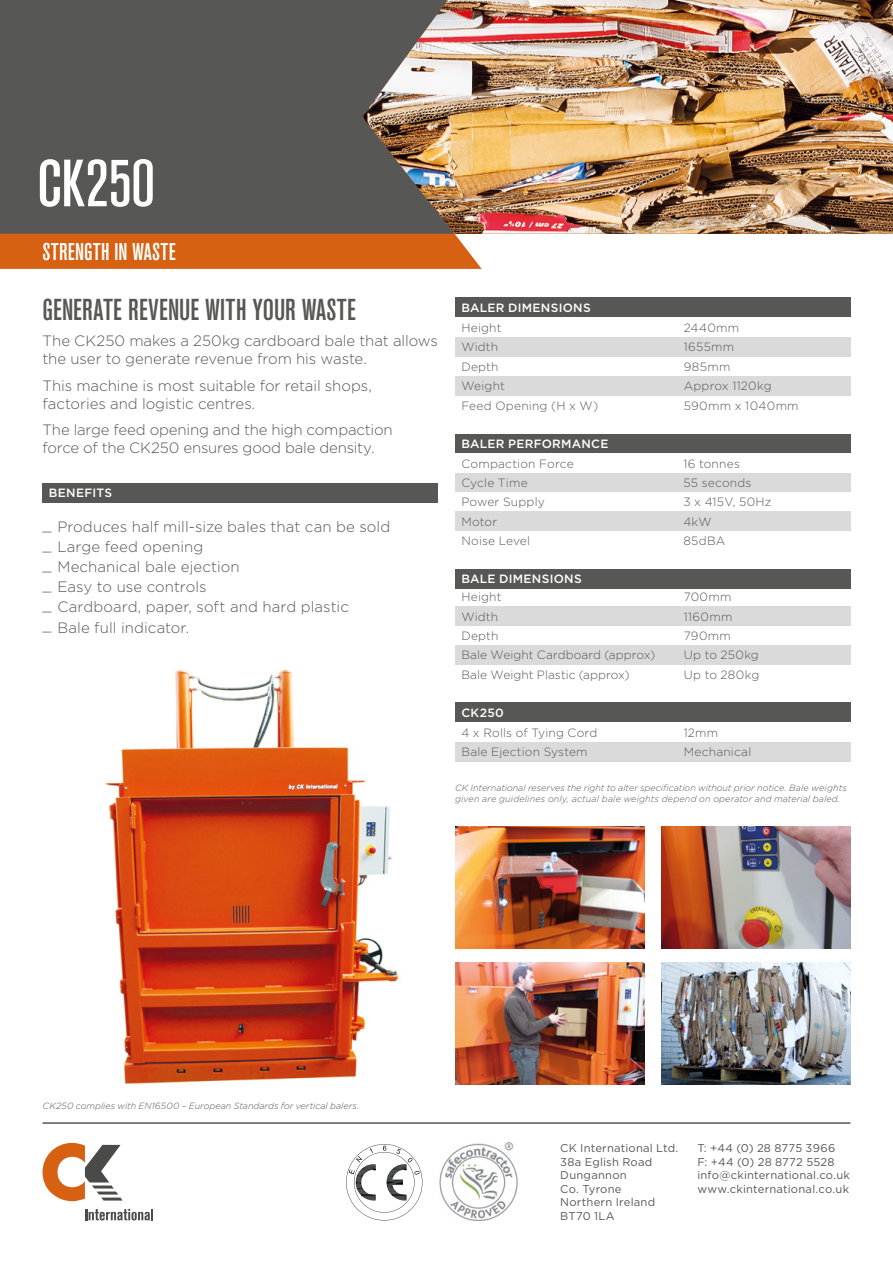
<style>
.page{position:relative;width:893px;height:1263px;background:#fff}
.page>*{position:absolute;margin:0;border:0;box-sizing:border-box;transform-origin:0 0}
.t1{font:500 66px "Akzidenz Grot Con BQ";letter-spacing:-.005em;color:#fff}
.t2{font:500 30px "Akzidenz Grot Con BQ";letter-spacing:.005em;color:#575756}
.t3{font:500 24px "Akzidenz Grot Con BQ";letter-spacing:.01em;color:#fff}
.t4{font:300 15px/20.1px "Gotham";letter-spacing:-.005em;color:#575756}
.t5{font:300 12px "Gotham";letter-spacing:.015em;color:#575756}
.t6{font:500 12px "Gotham";letter-spacing:.025em;color:#fff}
.t7{font:11.25px/13.5px "Gotham";letter-spacing:.02em;color:#575756}
.t8{font:italic 300 9px/11.1px "Gotham";letter-spacing:.005em;color:#575756}
</style>
<div class="page">
<div style="left:0;top:0;width:893px;height:234px;background:#575756"></div>
<img style="left:362px;top:0;width:531px;height:234px">
<hr style="left:43px;top:1123px;width:807px;height:1px;background:#000">
<svg style="left:43px;top:1143px;width:80px;height:58px"></svg>
<svg style="left:85px;top:1209px;width:68px;height:11px"></svg>
<div style="left:0;top:234px;width:482px;height:35px;background:#d76113"></div>
<img style="left:439px;top:1142px;width:79px;height:79px">
<svg style="left:346px;top:1144px;width:76px;height:76px"></svg>
<div style="left:43px;top:483px;width:395px;height:19px;background:#575756"></div>
<img style="left:455px;top:826px;width:189px;height:122px">
<img style="left:455px;top:962px;width:189px;height:122px">
<img style="left:661px;top:826px;width:189px;height:122px">
<img style="left:661px;top:962px;width:189px;height:122px">
<div style="left:455px;top:703px;width:395px;height:19px;background:#575756"></div>
<div style="left:455px;top:743px;width:395px;height:19px;background:#dadada"></div>
<div style="left:455px;top:434px;width:395px;height:19px;background:#575756"></div>
<div style="left:455px;top:473px;width:395px;height:19px;background:#dadada"></div>
<div style="left:455px;top:511px;width:395px;height:20px;background:#dadada"></div>
<div style="left:455px;top:569px;width:395px;height:19px;background:#575756"></div>
<div style="left:455px;top:606px;width:395px;height:20px;background:#dadada"></div>
<div style="left:455px;top:645px;width:395px;height:20px;background:#dadada"></div>
<img style="left:105px;top:669px;width:293px;height:415px">
<div style="left:455px;top:298px;width:395px;height:19px;background:#575756"></div>
<div style="left:455px;top:337px;width:395px;height:20px;background:#dadada"></div>
<div style="left:455px;top:376px;width:395px;height:20px;background:#dadada"></div>
<h1 class="t1" style="left:37px;top:146px;width:119px">CK250</h1>
<h3 class="t3" style="left:43px;top:238px;width:135px">STRENGTH IN WASTE</h3>
<h2 class="t2" style="left:43px;top:292px;width:315px">GENERATE REVENUE WITH YOUR WASTE</h2>
<p class="t4" style="left:43px;top:332px;width:397px;line-height:18px">The CK250 makes a 250kg cardboard bale that allows the user to generate revenue from his waste.</p>
<p class="t4" style="left:43px;top:376px;width:331px;line-height:18px">This machine is most suitable for retail shops, factories and logistic centres.</p>
<p class="t4" style="left:43px;top:421px;width:352px;line-height:18px">The large feed opening and the high compaction force of the CK250 ensures good bale density.</p>
<p class="t6" style="left:49px;top:486px;width:65px">BENEFITS</p>
<p class="t4" style="left:43px;top:516px;width:349px">_ Produces half mill-size bales that can be sold _ Large feed opening<br>_ Mechanical bale ejection<br>_ Easy to use controls<br>_ Cardboard, paper, soft and hard plastic<br>_ Bale full indicator.</p>
<p class="t6" style="left:461px;top:300px;width:131px">BALER DIMENSIONS</p>
<p class="t5" style="left:461px;top:321px;width:42px">Height</p>
<p class="t5" style="left:684px;top:321px;width:57px">2440mm</p>
<p class="t5" style="left:461px;top:340px;width:38px">Width</p>
<p class="t5" style="left:684px;top:340px;width:52px">1655mm</p>
<p class="t5" style="left:461px;top:360px;width:39px">Depth</p>
<p class="t5" style="left:684px;top:360px;width:48px">985mm</p>
<p class="t5" style="left:461px;top:380px;width:45px">Weight</p>
<p class="t5" style="left:684px;top:380px;width:89px">Approx 1120kg</p>
<p class="t5" style="left:461px;top:399px;width:138px">Feed Opening (H x W)</p>
<p class="t5" style="left:684px;top:399px;width:116px">590mm x 1040mm</p>
<p class="t6" style="left:461px;top:437px;width:149px">BALER PERFORMANCE</p>
<p class="t5" style="left:461px;top:457px;width:114px">Compaction Force</p>
<p class="t5" style="left:683px;top:457px;width:58px">16 tonnes</p>
<p class="t5" style="left:461px;top:476px;width:68px">Cycle Time</p>
<p class="t5" style="left:683px;top:476px;width:70px">55 seconds</p>
<p class="t5" style="left:461px;top:495px;width:85px">Power Supply</p>
<p class="t5" style="left:683px;top:495px;width:90px">3 x 415V, 50Hz</p>
<p class="t5" style="left:461px;top:515px;width:37px">Motor</p>
<p class="t5" style="left:683px;top:515px;width:30px">4kW</p>
<p class="t5" style="left:461px;top:534px;width:70px">Noise Level</p>
<p class="t5" style="left:683px;top:534px;width:43px">85dBA</p>
<p class="t6" style="left:461px;top:572px;width:122px">BALE DIMENSIONS</p>
<p class="t5" style="left:461px;top:591px;width:42px">Height</p>
<p class="t5" style="left:684px;top:591px;width:49px">700mm</p>
<p class="t5" style="left:461px;top:610px;width:38px">Width</p>
<p class="t5" style="left:684px;top:610px;width:50px">1160mm</p>
<p class="t5" style="left:461px;top:629px;width:39px">Depth</p>
<p class="t5" style="left:684px;top:629px;width:49px">790mm</p>
<p class="t5" style="left:461px;top:648px;width:195px">Bale Weight Cardboard (approx)</p>
<p class="t5" style="left:684px;top:648px;width:77px">Up to 250kg</p>
<p class="t5" style="left:461px;top:668px;width:170px">Bale Weight Plastic (approx)</p>
<p class="t5" style="left:684px;top:668px;width:77px">Up to 280kg</p>
<p class="t6" style="left:461px;top:705px;width:44px">CK250</p>
<p class="t5" style="left:461px;top:726px;width:137px">4 x Rolls of Tying Cord</p>
<p class="t5" style="left:684px;top:726px;width:36px">12mm</p>
<p class="t5" style="left:461px;top:745px;width:128px">Bale Ejection System</p>
<p class="t5" style="left:684px;top:745px;width:69px">Mechanical</p>
<p class="t8" style="left:455px;top:782px;width:393px">CK International reserves the right to alter specification without prior notice. Bale weights given are guidelines only, actual bale weights depend on operator and material baled.</p>
<p class="t8" style="left:43px;top:1100px;width:318px">CK250 complies with EN16500 – European Standards for vertical balers.</p>
<p class="t7" style="left:560px;top:1141px;width:120px">CK International Ltd.<br>38a Eglish Road<br>Dungannon<br>Co. Tyrone<br>Northern Ireland<br>BT70 1LA</p>
<p class="t7" style="left:697px;top:1141px;width:154px">T: +44 (0) 28 8775 3966<br>F: +44 (0) 28 8772 5528 info@ckinternational.co.uk www.ckinternational.co.uk</p>
</div>
